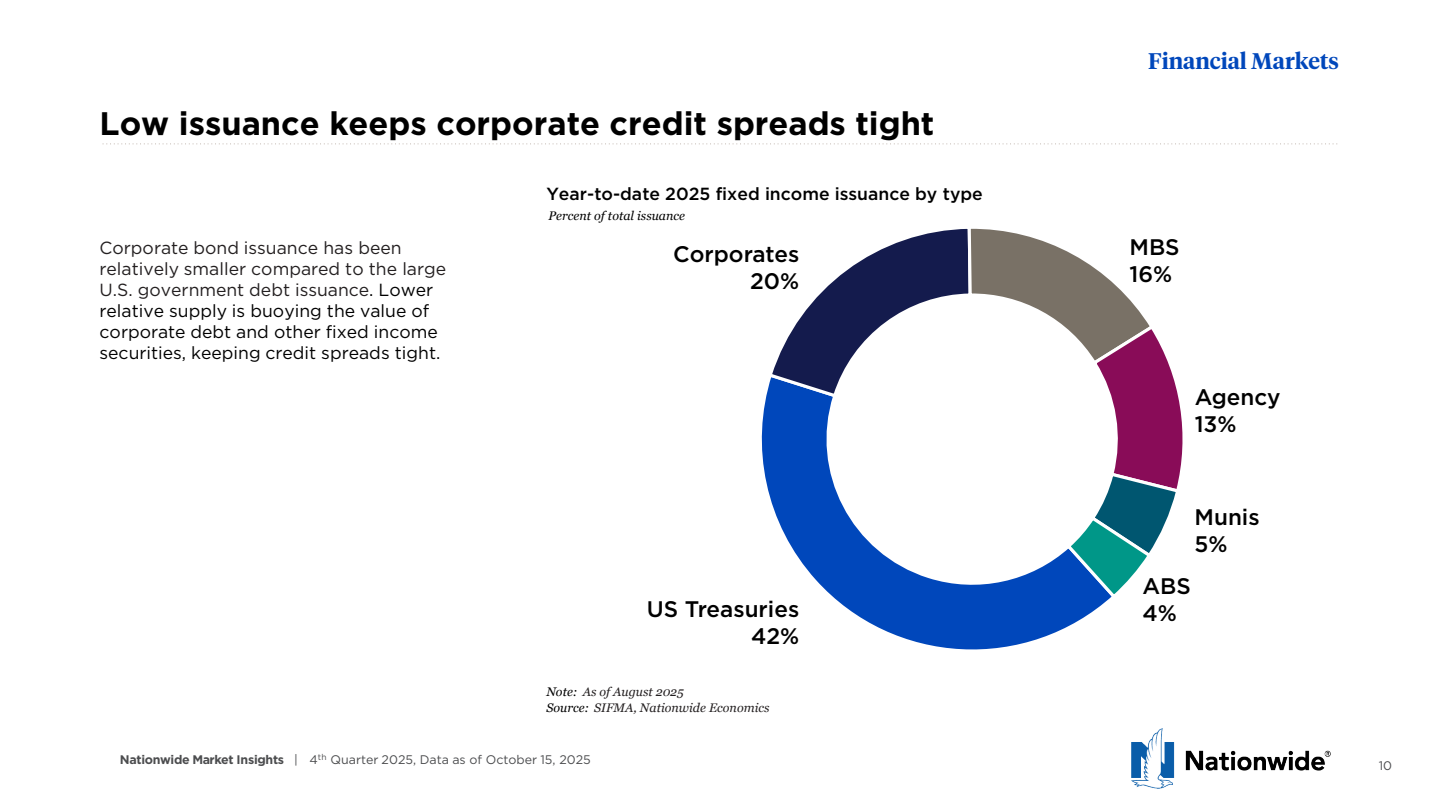
<style>
.page{position:relative;width:1440px;height:810px;background:#fff}
.page>*{position:absolute;margin:0;border:0;box-sizing:border-box;transform-origin:0 0}
.t1{font:700 32.5px "Gotham";color:#000}
.t2{font:500 22.5px/27px "Gotham";color:#000;text-align:right}
.t3{font:600 22.5px "Tiempos Headline";color:#0047bb}
.t4{font:17.5px/21px "Gotham";color:#000}
.t5{font:500 17.5px "Gotham";color:#000}
.t6{font:12.5px "Gotham";letter-spacing:.005em;color:#4c4d4f}
.t7{font:italic 12.5px "Georgia";letter-spacing:.005em;color:#231f20}
.t8{font:italic 12.5px "Georgia";letter-spacing:.005em;color:#000}
.s1{color:#231f20}
.s2{color:#000}
.s3{font-weight:700}
</style>
<div class="page">
<img style="left:1132px;top:729px;width:198px;height:59px">
<svg style="left:103px;top:143px;width:1235px;height:1px"></svg>
<svg style="left:761px;top:398px;width:346px;height:252px"></svg>
<svg style="left:766px;top:228px;width:417px;height:373px"></svg>
<h2 class="t1" style="left:100px;top:102px;width:836px">Low issuance keeps corporate credit spreads tight</h2>
<p class="t5" style="left:546px;top:182px;width:438px">Year-to-date 2025 fixed income issuance by type</p>
<p class="t8" style="left:549px;top:208px;width:138px">Percent of total issuance</p>
<p class="t3" style="left:1148px;top:46px;width:192px">Financial Markets</p>
<p class="t4" style="left:100px;top:237px;width:348px"><span class="s1">Corporate bond issuance has been relatively smaller compared to the large U.S. government debt issuance</span>. Lower relative supply is buoying the value of corporate debt and other fixed income securities, keeping credit spreads tight.</p>
<p class="t2" style="left:673px;top:241px;width:128px">Corporates<br>20%</p>
<p class="t2" style="left:1130px;top:234px;width:52px">MBS</p>
<p class="t2" style="left:1130px;top:261px;width:44px">16%</p>
<p class="t2" style="left:1195px;top:383px;width:87px">Agency</p>
<p class="t2" style="left:1195px;top:410px;width:43px">13%</p>
<p class="t2" style="left:1195px;top:504px;width:67px">Munis</p>
<p class="t2" style="left:1195px;top:531px;width:35px">5%</p>
<p class="t2" style="left:647px;top:595px;width:154px">US Treasuries<br>42%</p>
<p class="t7" style="left:546px;top:684px;width:139px"><span class="s2">Note:</span> As of August 2025</p>
<p class="t7" style="left:546px;top:699px;width:225px"><span class="s2">Source:</span> SIFMA, Nationwide Economics</p>
<p class="t2" style="left:1143px;top:572px;width:50px">ABS</p>
<p class="t2" style="left:1143px;top:599px;width:36px">4%</p>
<p class="t6" style="left:120px;top:751px;width:472px"><span class="s3">Nationwide Market Insights</span> | 4<sup>th</sup> Quarter 2025, Data as of October 15, 2025</p>
<p class="t6" style="left:1379px;top:757px;width:15px">10</p>
</div>
